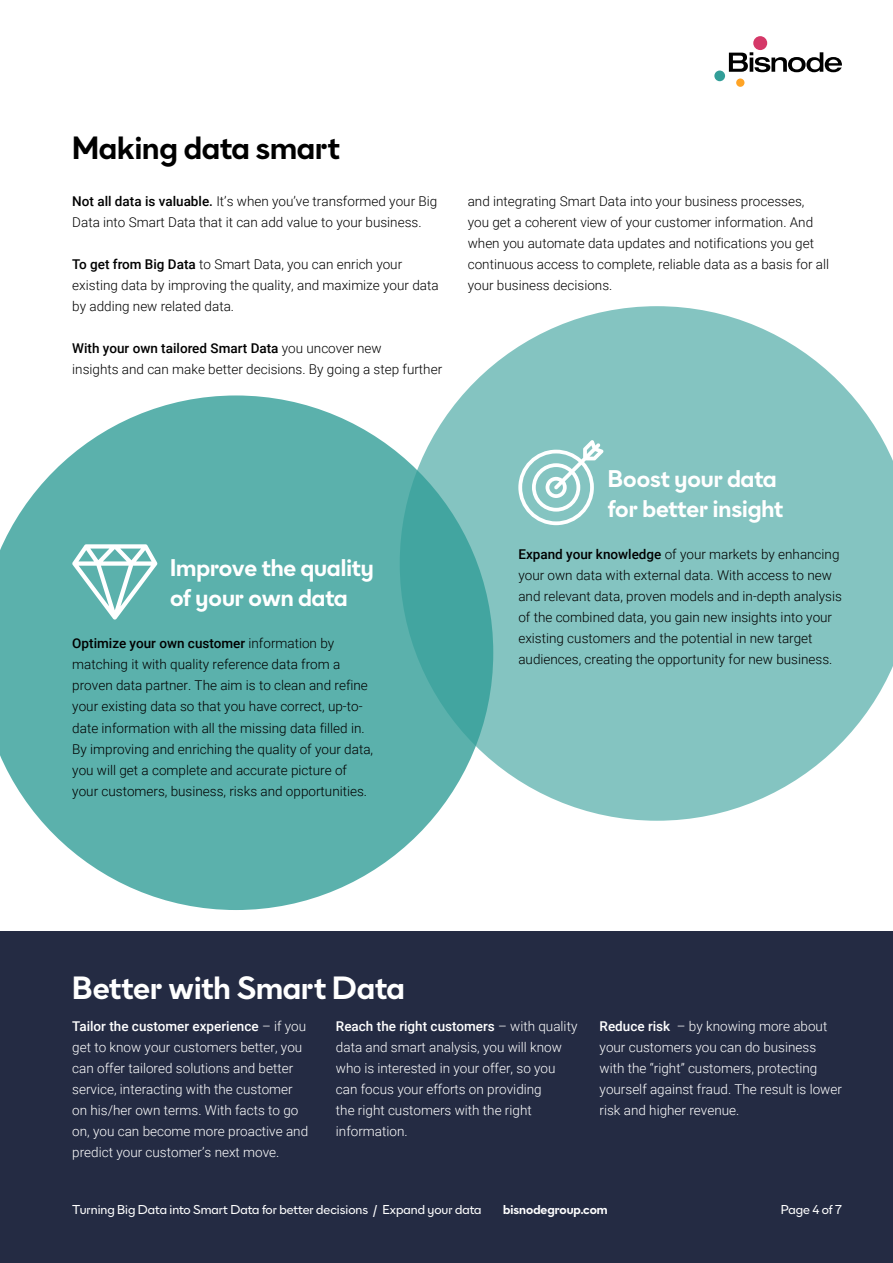
<style>
.page{position:relative;width:893px;height:1263px;background:#fff}
.page>*{position:absolute;margin:0;border:0;box-sizing:border-box;transform-origin:0 0}
.t1{font:700 30px "Bisnode Sans";color:#fff}
.t2{font:700 30px "Bisnode Sans";color:#000}
.t3{font:700 22.5px/30px "Bisnode Sans";color:#fff}
.t4{font:300 13.5px/21px "Roboto";color:#000}
.t5{font:300 13.5px/21px "Roboto";color:#fff}
.t6{font:12px "Bisnode Sans";color:#fff}
.t7{font:700 12px "Bisnode Sans";color:#fff}
.s1{font-weight:500}
</style>
<div class="page">
<div style="left:0;top:931px;width:893px;height:332px;background:#242b43"></div>
<svg style="left:462px;top:306px;width:431px;height:515px;background:#95ccc9"></svg>
<svg style="left:518px;top:440px;width:85px;height:85px"></svg>
<svg style="left:0;top:395px;width:493px;height:515px;fill:#5bb1ac"></svg>
<svg style="left:72px;top:544px;width:85px;height:76px"></svg>
<div style="left:753px;top:36px;width:14px;height:14px;background:#d53868;border-radius:50%"></div>
<div style="left:714px;top:71px;width:11px;height:10px;background:#329e98;border-radius:50%"></div>
<div style="left:736px;top:78px;width:8px;height:9px;background:#ffa426;border-radius:50%"></div>
<svg style="left:729px;top:52px;width:113px;height:21px"></svg>
<h1 class="t2" style="left:72px;top:128px;width:269px">Making data smart</h1>
<p class="t4" style="left:72px;top:190px;width:366px"><span class="s1">Not all data is valuable.</span> It’s when you’ve transformed your Big<br>Data into Smart Data that it can add value to your business.</p>
<p class="t4" style="left:72px;top:253px;width:368px"><span class="s1">To get from Big Data</span> to Smart Data, you can enrich your existing data by improving the quality, and maximize your data by adding new related data.</p>
<p class="t4" style="left:72px;top:337px;width:371px"><span class="s1">With your own tailored Smart Data</span> you uncover new<br>insights and can make better decisions. By going a step further</p>
<p class="t4" style="left:468px;top:190px;width:363px">and integrating Smart Data into your business processes, you get a coherent view of your customer information. And when you automate data updates and notifications you get continuous access to complete, reliable data as a basis for all your business decisions.</p>
<h2 class="t3" style="left:170px;top:553px;width:205px">Improve the quality of your own data</h2>
<p class="t4" style="left:72px;top:633px;width:302px"><span class="s1">Optimize your own customer</span> information by matching it with quality reference data from a proven data partner. The aim is to clean and refine your existing data so that you have correct, up-to&shy;date information with all the missing data filled in.<br>By improving and enriching the quality of your data, you will get a complete and accurate picture of your customers, business, risks and opportunities.</p>
<h2 class="t3" style="left:608px;top:463px;width:177px">Boost your data for better insight</h2>
<p class="t4" style="left:518px;top:543px;width:325px"><span class="s1">Expand your knowledge</span> of your markets by enhancing your own data with external data. With access to new and relevant data, proven models and in-depth analysis of the combined data, you gain new insights into your existing customers and the potential in new target audiences, creating the opportunity for new business.</p>
<h1 class="t1" style="left:72px;top:968px;width:334px">Better with Smart Data</h1>
<p class="t5" style="left:72px;top:1015px;width:237px"><span class="s1">Tailor the customer experience</span> – if you get to know your customers better, you can offer tailored solutions and better service, interacting with the customer on his/her own terms. With facts to go on, you can become more proactive and predict your customer’s next move.</p>
<p class="t5" style="left:336px;top:1015px;width:243px"><span class="s1">Reach the right customers</span> – with quality data and smart analysis, you will know who is interested in your offer, so you can focus your efforts on providing<br>the right customers with the right information.</p>
<p class="t5" style="left:600px;top:1015px;width:244px"><span class="s1">Reduce risk</span> – by knowing more about your customers you can do business with the “right” customers, protecting yourself against fraud. The result is lower risk and higher revenue.</p>
<p class="t6" style="left:72px;top:1201px;width:411px">Turning Big Data into Smart Data for better decisions / Expand your data</p>
<p class="t7" style="left:503px;top:1201px;width:106px">bisnodegroup.com</p>
<p class="t6" style="left:781px;top:1201px;width:63px">Page 4 of 7</p>
</div>
